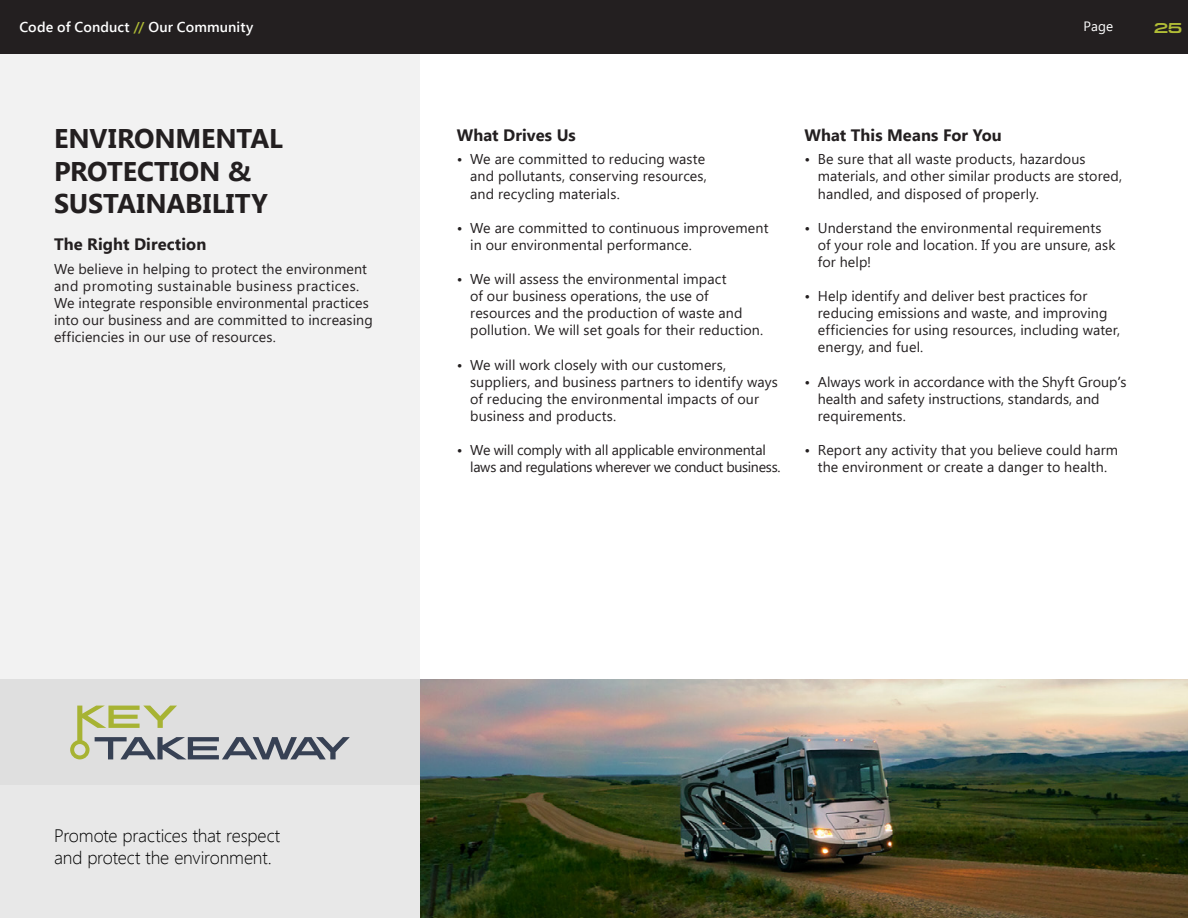
<style>
.page{position:relative;width:1188px;height:918px;background:#fff}
.page>*{position:absolute;margin:0;border:0;box-sizing:border-box;transform-origin:0 0}
.t1{font:700 27px/32.4px "Segoe UI";letter-spacing:-.005em;color:#231f20}
.t2{font:300 18px/21.6px "Segoe UI";letter-spacing:-.01em;color:#000}
.t3{font:700 16.5px "Segoe UI";letter-spacing:.005em;color:#231f20}
.t4{font:14.25px/17.1px "Segoe UI";letter-spacing:.005em;color:#231f20}
.t5{font:14.25px/17.1px "Segoe UI";letter-spacing:-.02em;color:#231f20}
.t6{font:600 14.25px "Segoe UI";letter-spacing:.005em;color:#fff}
.t7{font:500 14.25px "Miedinger";color:#b0bc36}
.t8{font:13.5px "Segoe UI";color:#fff}
.s1{color:#b0bc36}
.s2{font-weight:600}
</style>
<div class="page">
<div style="left:0;top:0;width:1188px;height:54px;background:#231f20"></div>
<div style="left:0;top:54px;width:420px;height:864px;background:#f2f2f2"></div>
<div style="left:0;top:680px;width:420px;height:238px;background:#e8e8e8"></div>
<div style="left:0;top:680px;width:420px;height:105px;background:#dfdfdf"></div>
<svg style="left:70px;top:706px;width:280px;height:53px"></svg>
<img style="left:420px;top:680px;width:768px;height:238px">
<p class="t6" style="left:19px;top:17px;width:235px">Code of Conduct <span class="s1">//</span> Our Community</p>
<p class="t8" style="left:1084px;top:19px;width:31px">Page</p>
<p class="t7" style="left:1154px;top:19px;width:30px">25</p>
<h1 class="t1" style="left:54px;top:123px;width:230px">ENVIRONMENTAL<br>PROTECTION &amp;<br>SUSTAINABILITY</h1>
<p class="t3" style="left:457px;top:125px;width:121px">What Drives Us</p>
<p class="t4" style="left:470px;top:151px;width:238px;text-indent:-13px"><span class="s2">•</span> We are committed to reducing waste and pollutants, conserving resources, and recycling materials.</p>
<p class="t4" style="left:470px;top:219px;width:300px;text-indent:-13px"><span class="s2">•</span> We are committed to continuous improvement in our environmental performance.</p>
<p class="t4" style="left:470px;top:271px;width:295px;text-indent:-13px"><span class="s2">•</span> We will assess the environmental impact<br>of our business operations, the use of resources and the production of waste and pollution. We will set goals for their reduction.</p>
<p class="t4" style="left:470px;top:356px;width:309px;text-indent:-13px"><span class="s2">•</span> We will work closely with our customers, suppliers, and business partners to identify ways of reducing the environmental impacts of our business and products.</p>
<p class="t5" style="left:470px;top:442px;width:312px;text-indent:-13px"><span class="s2">•</span> We will comply with all applicable environmental laws and regulations wherever we conduct business.</p>
<p class="t3" style="left:54px;top:235px;width:154px">The Right Direction</p>
<p class="t4" style="left:54px;top:261px;width:320px">We believe in helping to protect the environment and promoting sustainable business practices.<br>We integrate responsible environmental practices into our business and are committed to increasing efficiencies in our use of resources.</p>
<p class="t3" style="left:804px;top:125px;width:199px">What This Means For You</p>
<p class="t4" style="left:818px;top:151px;width:306px;text-indent:-13px"><span class="s2">•</span> Be sure that all waste products, hazardous materials, and other similar products are stored, handled, and disposed of properly.</p>
<p class="t4" style="left:818px;top:219px;width:299px;text-indent:-13px"><span class="s2">•</span> Understand the environmental requirements of your role and location. If you are unsure, ask for help!</p>
<p class="t4" style="left:818px;top:288px;width:304px;text-indent:-13px"><span class="s2">•</span> Help identify and deliver best practices for reducing emissions and waste, and improving efficiencies for using resources, including water, energy, and fuel.</p>
<p class="t4" style="left:818px;top:373px;width:310px;text-indent:-13px"><span class="s2">•</span> Always work in accordance with the Shyft Group<span class="s2">’</span>s health and safety instructions, standards, and requirements.</p>
<p class="t4" style="left:804px;top:442px;width:315px;text-align:center"><span class="s2">•</span> Report any activity that you believe could harm the environment or create a danger to health.</p>
<p class="t2" style="left:54px;top:824px;width:228px">Promote practices that respect and protect the environment.</p>
</div>
